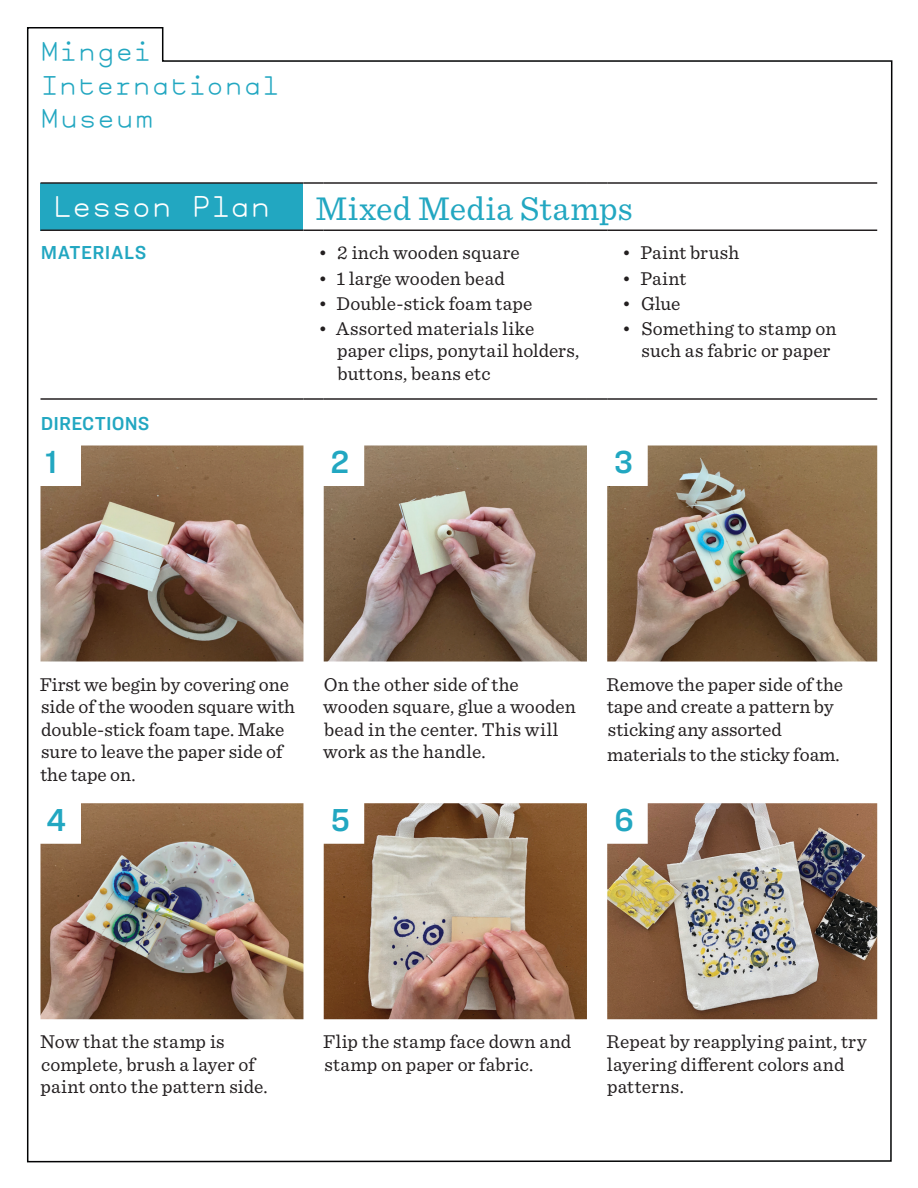
<style>
.page{position:relative;width:918px;height:1188px;background:#fff}
.page>*{position:absolute;margin:0;border:0;box-sizing:border-box;transform-origin:0 0}
.t1{font:34.5px "Sentinel";letter-spacing:.01em;color:#22a7c1}
.numbering{font:33px "Ringside Narrow Semi";color:#22a7c1}
.t2{font:28.5px "Mingei Mono";letter-spacing:-.03em;color:#fff}
.t3{font:25.5px "Mingei Mono";letter-spacing:.005em;color:#22a7c1}
.Directions{font:19.5px/22.5px "Sentinel";color:#231f20}
.Copy_Text{font:19.5px "Ringside Narrow Semi";letter-spacing:.01em;color:#22a7c1}
</style>
<div class="page">
<img style="left:27px;top:27px;width:866px;height:1136px">
<p class="t3" style="left:40px;top:35px;width:113px">Mingei</p>
<p class="t3" style="left:40px;top:69px;width:241px">International</p>
<p class="t3" style="left:40px;top:102px;width:115px">Museum</p>
<p class="t2" style="left:53px;top:188px;width:220px">Lesson Plan</p>
<p class="t1" style="left:315px;top:183px;width:319px">Mixed Media Stamps</p>
<p class="Copy_Text" style="left:41px;top:239px;width:107px">MATERIALS</p>
<p class="Directions" style="left:318px;top:240px;width:203px">• 2 inch wooden square</p>
<p class="Directions" style="left:318px;top:266px;width:188px">• 1 large wooden bead</p>
<p class="Directions" style="left:318px;top:291px;width:215px">• Double-stick foam tape</p>
<p class="Directions" style="left:337px;top:316px;width:244px;text-indent:-19px">• Assorted materials like paper clips, ponytail holders, buttons, beans etc</p>
<p class="Directions" style="left:622px;top:240px;width:119px">• Paint brush</p>
<p class="Directions" style="left:622px;top:266px;width:66px">• Paint</p>
<p class="Directions" style="left:622px;top:291px;width:60px">• Glue</p>
<p class="Directions" style="left:642px;top:316px;width:196px;text-indent:-19px">• Something to stamp on such as fabric or paper</p>
<p class="Copy_Text" style="left:41px;top:410px;width:110px">DIRECTIONS</p>
<p class="numbering" style="left:46px;top:438px;width:14px">1</p>
<p class="numbering" style="left:331px;top:438px;width:20px">2</p>
<p class="numbering" style="left:614px;top:438px;width:21px">3</p>
<p class="Directions" style="left:40px;top:672px;width:257px">First we begin by covering one side of the wooden square with double-stick foam tape. Make sure to leave the paper side of the tape on.</p>
<p class="Directions" style="left:323px;top:672px;width:254px">On the other side of the wooden square, glue a wooden bead in the center. This will work as the handle.</p>
<p class="Directions" style="left:607px;top:672px;width:238px">Remove the paper side of the tape and create a pattern by sticking any assorted</p>
<p class="Directions" style="left:607px;top:742px;width:234px">materials to the sticky foam.</p>
<p class="numbering" style="left:47px;top:796px;width:21px">4</p>
<p class="numbering" style="left:331px;top:796px;width:21px">5</p>
<p class="numbering" style="left:615px;top:796px;width:21px">6</p>
<p class="Directions" style="left:40px;top:1029px;width:229px">Now that the stamp is complete, brush a layer of paint onto the pattern side.</p>
<p class="Directions" style="left:323px;top:1029px;width:250px">Flip the stamp face down and stamp on paper or fabric.</p>
<p class="Directions" style="left:607px;top:1029px;width:261px">Repeat by reapplying paint, try layering different colors and patterns.</p>
</div>
